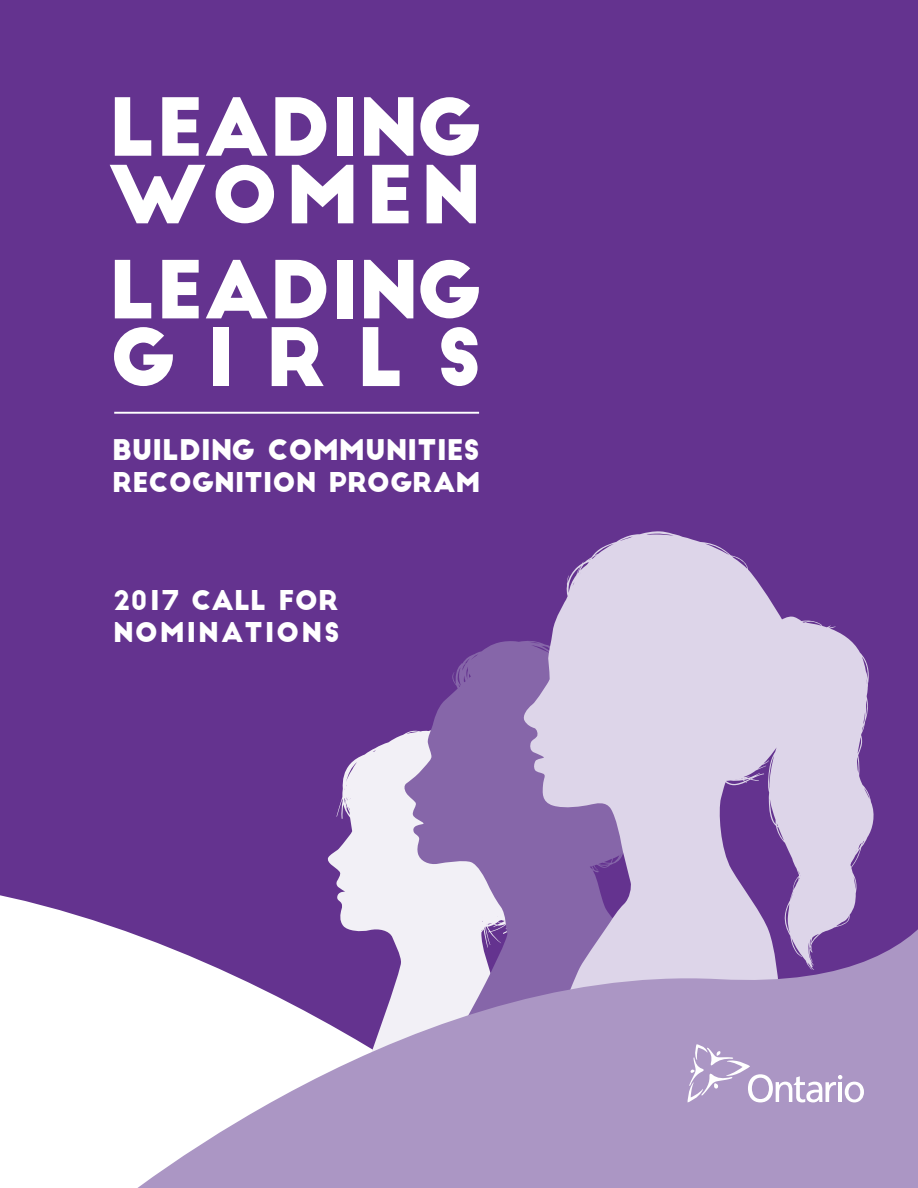
<style>
.page{position:relative;width:918px;height:1188px;background:#64338f}
.page>*{position:absolute;margin:0;border:0;box-sizing:border-box;transform-origin:0 0}
.t1{font:78.6px "Big John";letter-spacing:.4em;color:#fff}
.t2{font:78px/67.7px "Big John";color:#fff}
.t3{font:27.9px "Big John";color:#fff}
.t4{font:26.7px/32px "Big John";letter-spacing:.025em;color:#fff}
.t5{font:26.7px "Big John";color:#fff}
</style>
<div class="page">
<div style="left:0;top:895px;width:87px;height:293px;background:#fff"></div>
<svg style="left:338px;top:734px;width:66px;height:77px;fill:#f2f0f6"></svg>
<svg style="left:404px;top:641px;width:118px;height:170px;fill:#8666a9"></svg>
<svg style="left:522px;top:531px;width:352px;height:280px;fill:#ddd5e9"></svg>
<svg style="left:87px;top:811px;width:831px;height:377px"></svg>
<svg style="left:688px;top:1044px;width:176px;height:58px;background:#b8a7cd"></svg>
<hr style="left:114px;top:412px;width:365px;height:2px;background:#fff">
<h2 class="t2" style="left:109px;top:96px;width:374px">LEADING<br>WOMEN</h2>
<h2 class="t2" style="left:109px;top:259px;width:374px">LEADING</h2>
<h1 class="t1" style="left:109px;top:322px;width:375px">GIRLS</h1>
<p class="t3" style="left:112px;top:437px;width:369px">BUILDING COMMUNITIES</p>
<p class="t5" style="left:112px;top:470px;width:370px">RECOGNITION PROGRAM</p>
<p class="t4" style="left:113px;top:585px;width:228px">2017 CALL FOR<br>NOMINATIONS</p>
</div>
